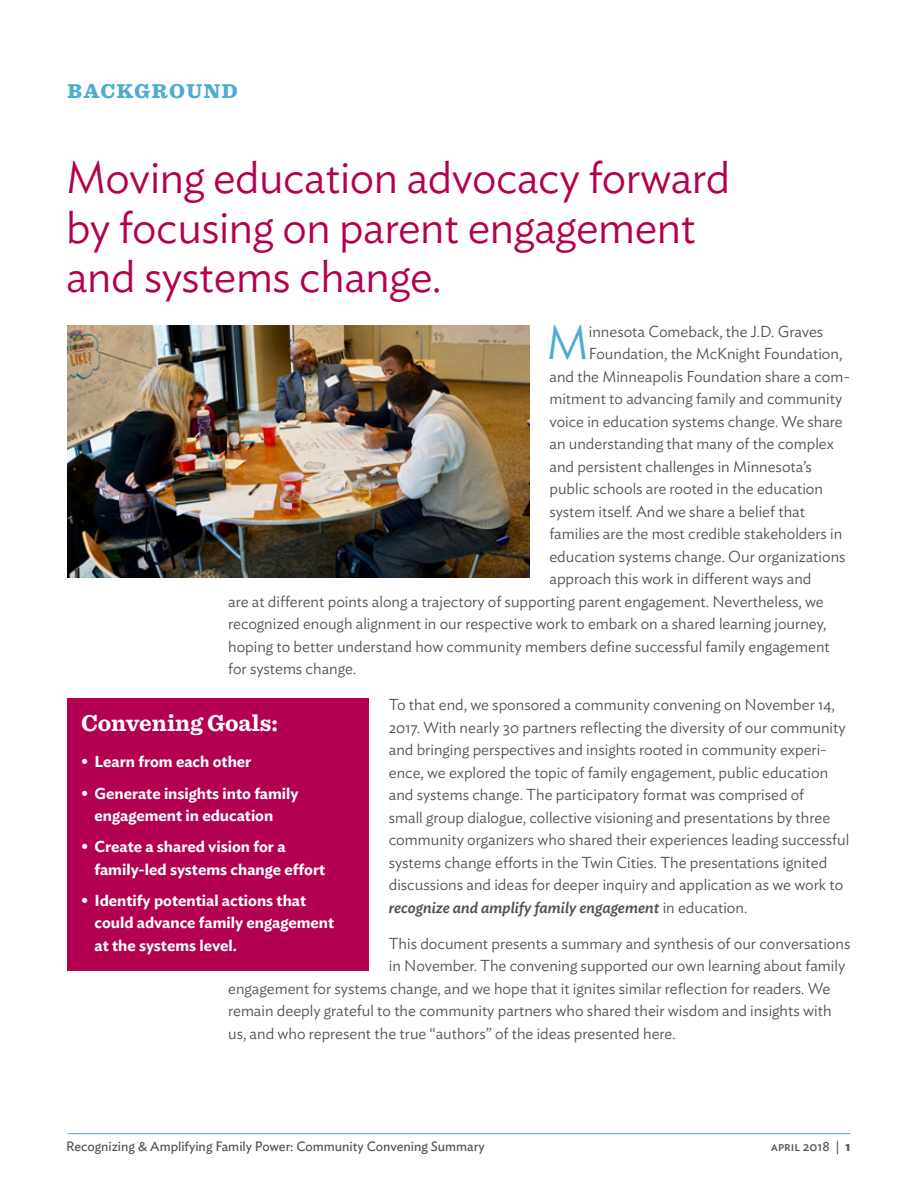
<style>
.page{position:relative;width:918px;height:1188px;background:#fff}
.page>*{position:absolute;margin:0;border:0;box-sizing:border-box;transform-origin:0 0}
.t1{font:300 47.4px "Ideal Sans";color:#4daccf}
.t2{font:300 45px/49.5px "Ideal Sans";letter-spacing:-.01em;color:#b30050}
.t3{font:700 24px "Sentinel";color:#fff}
.t4{font:900 21px "Sentinel";letter-spacing:.075em;color:#4daccf}
.t5{font:300 15.75px/22.5px "Ideal Sans";color:#4e5053}
.t6{font:600 15.75px/22.5px "Ideal Sans";color:#fff}
.t7{font:13.5px "Ideal Sans";color:#4e5053}
.s1{font-weight:500;font-style:italic}
.s2{font-weight:600}
</style>
<div class="page">
<hr style="left:68px;top:1133px;width:782px;height:1px;background:#4daccf">
<img style="left:68px;top:325px;width:461px;height:253px">
<div style="left:68px;top:699px;width:301px;height:272px;background:#b30050"></div>
<h3 class="t4" style="left:68px;top:74px;width:172px">BACKGROUND</h3>
<h2 class="t2" style="left:66px;top:149px;width:666px">Moving education advocacy forward by focusing on parent engagement and systems change.</h2>
<h1 class="t1" style="left:547px;top:306px;width:44px">M</h1>
<p class="t5" style="left:589px;top:319px;width:236px">innesota Comeback, the J.D. Graves</p>
<p class="t5" style="left:589px;top:341px;width:255px">Foundation, the McKnight Foundation,</p>
<p class="t5" style="left:549px;top:364px;width:302px">and the Minneapolis Foundation share a com-</p>
<p class="t5" style="left:549px;top:386px;width:294px">mitment to advancing family and community</p>
<p class="t5" style="left:549px;top:409px;width:295px">voice in education systems change. We share</p>
<p class="t5" style="left:549px;top:431px;width:286px">an understanding that many of the complex</p>
<p class="t5" style="left:549px;top:454px;width:264px">and persistent challenges in Minnesota’s</p>
<p class="t5" style="left:549px;top:476px;width:275px">public schools are rooted in the education</p>
<p class="t5" style="left:549px;top:499px;width:257px">system itself. And we share a belief that</p>
<p class="t5" style="left:549px;top:521px;width:294px">families are the most credible stakeholders in</p>
<p class="t5" style="left:549px;top:544px;width:298px">education systems change. Our organizations</p>
<p class="t5" style="left:549px;top:566px;width:264px">approach this work in different ways and</p>
<p class="t5" style="left:228px;top:589px;width:597px">are at different points along a trajectory of supporting parent engagement. Nevertheless, we</p>
<p class="t5" style="left:228px;top:611px;width:600px">recognized enough alignment in our respective work to embark on a shared learning journey,</p>
<p class="t5" style="left:228px;top:634px;width:603px">hoping to better understand how community members define successful family engagement</p>
<p class="t5" style="left:228px;top:656px;width:130px">for systems change.</p>
<p class="t5" style="left:389px;top:692px;width:462px">To that end, we sponsored a community convening on November 14, 2017. With nearly 30 partners reflecting the diversity of our community and bringing perspectives and insights rooted in community experi&shy;ence, we explored the topic of family engagement, public education and systems change. The participatory format was comprised of<br>small group dialogue, collective visioning and presentations by three community organizers who shared their experiences leading successful systems change efforts in the Twin Cities. The presentations ignited discussions and ideas for deeper inquiry and application as we work to <span class="s1">recognize and amplify family engagement</span> in education.</p>
<p class="t5" style="left:389px;top:931px;width:463px">This document presents a summary and synthesis of our conversations</p>
<p class="t5" style="left:389px;top:953px;width:458px">in November. The convening supported our own learning about family</p>
<p class="t5" style="left:228px;top:976px;width:604px">engagement for systems change, and we hope that it ignites similar reflection for readers. We</p>
<p class="t5" style="left:228px;top:998px;width:605px">remain deeply grateful to the community partners who shared their wisdom and insights with</p>
<p class="t5" style="left:228px;top:1021px;width:449px">us, and who represent the true “authors” of the ideas presented here.</p>
<h3 class="t3" style="left:81px;top:705px;width:198px">Convening Goals:</h3>
<p class="t6" style="left:81px;top:749px;width:172px">• Learn from each other</p>
<p class="t6" style="left:94px;top:781px;width:206px;text-indent:-13px">• Generate insights into family engagement in education</p>
<p class="t6" style="left:94px;top:834px;width:232px;text-indent:-13px">• Create a shared vision for a family-led systems change effort</p>
<p class="t6" style="left:94px;top:888px;width:241px;text-indent:-13px">• Identify potential actions that could advance family engagement at the systems level.</p>
<p class="t7" style="left:66px;top:1136px;width:420px">Recognizing &amp; Amplifying Family Power: Community Convening Summary</p>
<p class="t7" style="left:771px;top:1136px;width:81px">april 2018 | <span class="s2">1</span></p>
</div>
